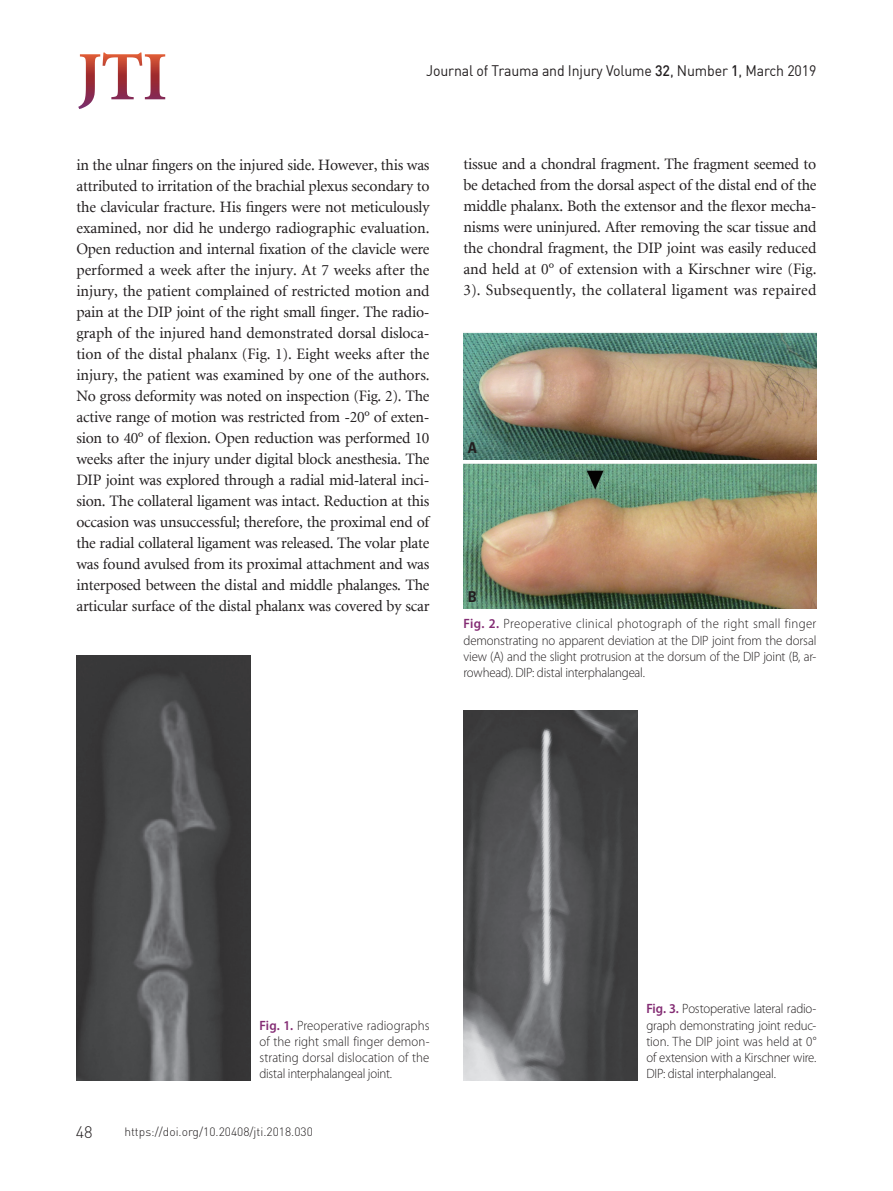
<style>
.page{position:relative;width:893px;height:1191px;background:#fff}
.page>*{position:absolute;margin:0;border:0;box-sizing:border-box;transform-origin:0 0}
.t1{font:300 16.5px "DIN Pro";color:#231f20}
.t2{font:15.75px/21px "Minion LT";color:#231f20;text-align:justify}
.t3{font:15px "DIN";letter-spacing:-.01em;color:#231f20;scale:.94 1}
.t4{font:700 condensed 15px "Univers LT Std";color:#231f20}
.t5{font:300 13.5px/16.2px "Myriad Pro";letter-spacing:-.015em;color:#231f20;text-align:justify;scale:.95 1}
.t6{font:300 12px "DIN Pro";color:#231f20}
.s1{font-weight:500}
.s2{font-weight:600;color:#832b73}
</style>
<div class="page">
<svg style="left:78px;top:53px;width:87px;height:56px"></svg>
<img style="left:77px;top:655px;width:174px;height:425px">
<img style="left:463px;top:332px;width:353px;height:127px">
<img style="left:463px;top:464px;width:353px;height:144px">
<img style="left:463px;top:710px;width:175px;height:370px">
<p class="t3" style="left:426px;top:61px;width:417px">Journal of Trauma and Injury Volume <span class="s1">32</span>, Number <span class="s1">1</span>, March 2019</p>
<p class="t2" style="left:76px;top:155px;width:355px">in the ulnar fingers on the injured side. However, this was attributed to irritation of the brachial plexus secondary to the clavicular fracture. His fingers were not meticulously examined, nor did he undergo radiographic evaluation.<br>Open reduction and internal fixation of the clavicle were performed a week after the injury. At 7 weeks after the injury, the patient complained of restricted motion and pain at the DIP joint of the right small finger. The radio&shy;graph of the injured hand demonstrated dorsal disloca&shy;tion of the distal phalanx (Fig. 1). Eight weeks after the injury, the patient was examined by one of the authors.<br>No gross deformity was noted on inspection (Fig. 2). The active range of motion was restricted from -20° of exten&shy;sion to 40° of flexion. Open reduction was performed 10 weeks after the injury under digital block anesthesia. The DIP joint was explored through a radial mid-lateral inci&shy;sion. The collateral ligament was intact. Reduction at this occasion was unsuccessful; therefore, the proximal end of the radial collateral ligament was released. The volar plate was found avulsed from its proximal attachment and was interposed between the distal and middle phalanges. The articular surface of the distal phalanx was covered by scar</p>
<p class="t2" style="left:463px;top:154px;width:355px">tissue and a chondral fragment. The fragment seemed to be detached from the dorsal aspect of the distal end of the middle phalanx. Both the extensor and the flexor mecha&shy;nisms were uninjured. After removing the scar tissue and the chondral fragment, the DIP joint was easily reduced and held at 0° of extension with a Kirschner wire (Fig.<br>3). Subsequently, the collateral ligament was repaired</p>
<p class="t4" style="left:468px;top:438px;width:11px">A</p>
<p class="t4" style="left:468px;top:587px;width:11px">B</p>
<p class="t5" style="left:463px;top:616px;width:373px"><span class="s2">Fig. 2.</span> Preoperative clinical photograph of the right small finger demonstrating no apparent deviation at the DIP joint from the dorsal view (A) and the slight protrusion at the dorsum of the DIP joint (B, ar&shy;rowhead). DIP: distal interphalangeal.</p>
<p class="t5" style="left:259px;top:1017px;width:181px"><span class="s2">Fig. 1.</span> Preoperative radiographs of the right small finger demon&shy;strating dorsal dislocation of the distal interphalangeal joint.</p>
<p class="t1" style="left:76px;top:1120px;width:18px">48</p>
<p class="t6" style="left:124px;top:1123px;width:190px">https://doi.org/10.20408/jti.2018.030</p>
<p class="t5" style="left:646px;top:1001px;width:181px"><span class="s2">Fig. 3.</span> Postoperative lateral radio&shy;graph demonstrating joint reduc&shy;tion. The DIP joint was held at 0° of extension with a Kirschner wire.<br>DIP: distal interphalangeal.</p>
</div>
